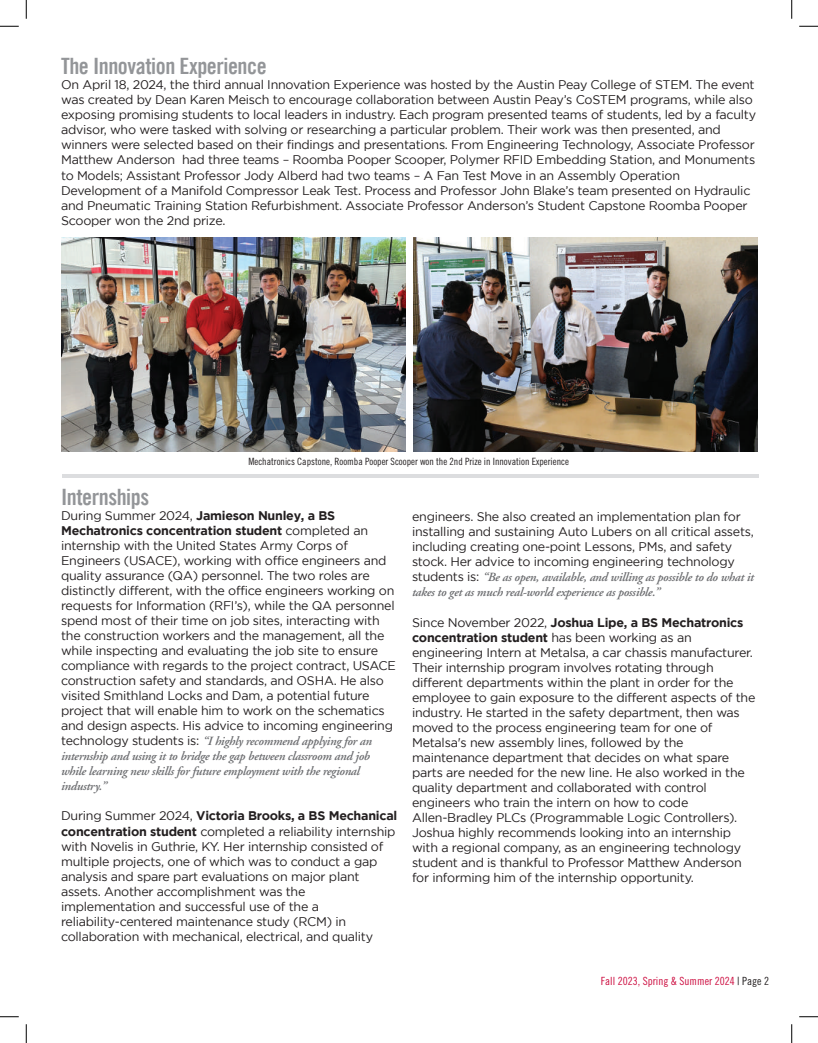
<style>
.page{position:relative;width:818px;height:1043px;background:#fff}
.page>*{position:absolute;margin:0;border:0;box-sizing:border-box;transform-origin:0 0}
.t1{font:22.5px "Trade Gothic Bold Cond Twenty";letter-spacing:-.02em;color:#939598}
.t2{font:12.5px/15px "Gotham";letter-spacing:-.02em;color:#231f20}
.t3{font:italic 600 12.5px/15px "Adobe Garamond";letter-spacing:-.02em;color:#6c6d70}
.t4{font:11.25px "Trade Gothic Cond Eighteen";color:#cd0d40}
.t5{font:10px "Trade Gothic Cond Eighteen";color:#231f20}
.s1{font-weight:700}
.s2{font-family:"Gotham";font-weight:400;font-style:normal;color:#231f20}
.s3{color:#231f20}
</style>
<div class="page">
<img style="left:61px;top:238px;width:345px;height:213px">
<img style="left:413px;top:238px;width:344px;height:213px">
<hr style="left:62px;top:474px;width:696px;height:4px;background:#dcdddf">
<svg style="left:0;top:25px;width:19px;height:2px"></svg>
<svg style="left:799px;top:25px;width:19px;height:2px"></svg>
<svg style="left:0;top:1016px;width:19px;height:1px"></svg>
<svg style="left:799px;top:1016px;width:19px;height:1px"></svg>
<svg style="left:25px;top:0;width:2px;height:19px"></svg>
<svg style="left:25px;top:1024px;width:2px;height:18px"></svg>
<svg style="left:791px;top:0;width:1px;height:19px"></svg>
<svg style="left:791px;top:1024px;width:1px;height:18px"></svg>
<h1 class="t1" style="left:61px;top:53px;width:207px">The Innovation Experience</h1>
<p class="t2" style="left:61px;top:77px;width:696px">On April 18, 2024, the third annual Innovation Experience was hosted by the Austin Peay College of STEM. The event was created by Dean Karen Meisch to encourage collaboration between Austin Peay’s CoSTEM programs, while also exposing promising students to local leaders in industry. Each program presented teams of students, led by a faculty advisor, who were tasked with solving or researching a particular problem. Their work was then presented, and winners were selected based on their findings and presentations. From Engineering Technology, Associate Professor Matthew Anderson had three teams – Roomba Pooper Scooper, Polymer RFID Embedding Station, and Monuments to Models; Assistant Professor Jody Alberd had two teams – A Fan Test Move in an Assembly Operation Development of a Manifold Compressor Leak Test. Process and Professor John Blake’s team presented on Hydraulic and Pneumatic Training Station Refurbishment. Associate Professor Anderson’s Student Capstone Roomba Pooper Scooper won the 2nd prize.</p>
<p class="t5" style="left:248px;top:455px;width:322px">Mechatronics Capstone, Roomba Pooper Scooper won the 2nd Prize in Innovation Experience</p>
<h1 class="t1" style="left:61px;top:483px;width:90px">Internships</h1>
<p class="t2" style="left:61px;top:508px;width:336px">During Summer 2024, <span class="s1">Jamieson Nunley, a BS Mechatronics concentration student</span> completed an internship with the United States Army Corps of Engineers (USACE), working with office engineers and quality assurance (QA) personnel. The two roles are distinctly different, with the office engineers working on requests for Information (RFI’s), while the QA personnel spend most of their time on job sites, interacting with the construction workers and the management, all the while inspecting and evaluating the job site to ensure compliance with regards to the project contract, USACE construction safety and standards, and OSHA. He also visited Smithland Locks and Dam, a potential future project that will enable him to work on the schematics and design aspects. His advice to incoming engineering</p>
<p class="t3" style="left:61px;top:734px;width:312px"><span class="s2">technology students is:</span> “I highly recommend applying for an internship and using it to bridge the gap between classroom and job while learning new skills for future employment with the regional industry.”</p>
<p class="t2" style="left:61px;top:808px;width:338px">During Summer 2024, <span class="s1">Victoria Brooks, a BS Mechanical concentration student</span> completed a reliability internship with Novelis in Guthrie, KY. Her internship consisted of multiple projects, one of which was to conduct a gap analysis and spare part evaluations on major plant assets. Another accomplishment was the implementation and successful use of the a reliability-centered maintenance study (RCM) in collaboration with mechanical, electrical, and quality</p>
<p class="t2" style="left:412px;top:509px;width:343px">engineers. She also created an implementation plan for installing and sustaining Auto Lubers on all critical assets, including creating one-point Lessons, PMs, and safety stock. Her advice to incoming engineering technology</p>
<p class="t3" style="left:412px;top:570px;width:343px"><span class="s2">students is:</span> “Be as open, available, and willing as possible to do what it takes to get as much real-world experience as possible.”</p>
<p class="t2" style="left:412px;top:614px;width:345px">Since November 2022, <span class="s1">Joshua Lipe, a BS Mechatronics concentration student</span> has been working as an engineering Intern at Metalsa, a car chassis manufacturer.<br>Their internship program involves rotating through different departments within the plant in order for the employee to gain exposure to the different aspects of the industry. He started in the safety department, then was moved to the process engineering team for one of Metalsa's new assembly lines, followed by the maintenance department that decides on what spare parts are needed for the new line. He also worked in the quality department and collaborated with control engineers who train the intern on how to code Allen-Bradley PLCs (Programmable Logic Controllers).<br>Joshua highly recommends looking into an internship with a regional company, as an engineering technology student and is thankful to Professor Matthew Anderson for informing him of the internship opportunity.</p>
<p class="t4" style="left:600px;top:974px;width:170px">Fall 2023, Spring &amp; Summer 2024 <span class="s3">| Page 2</span></p>
</div>
